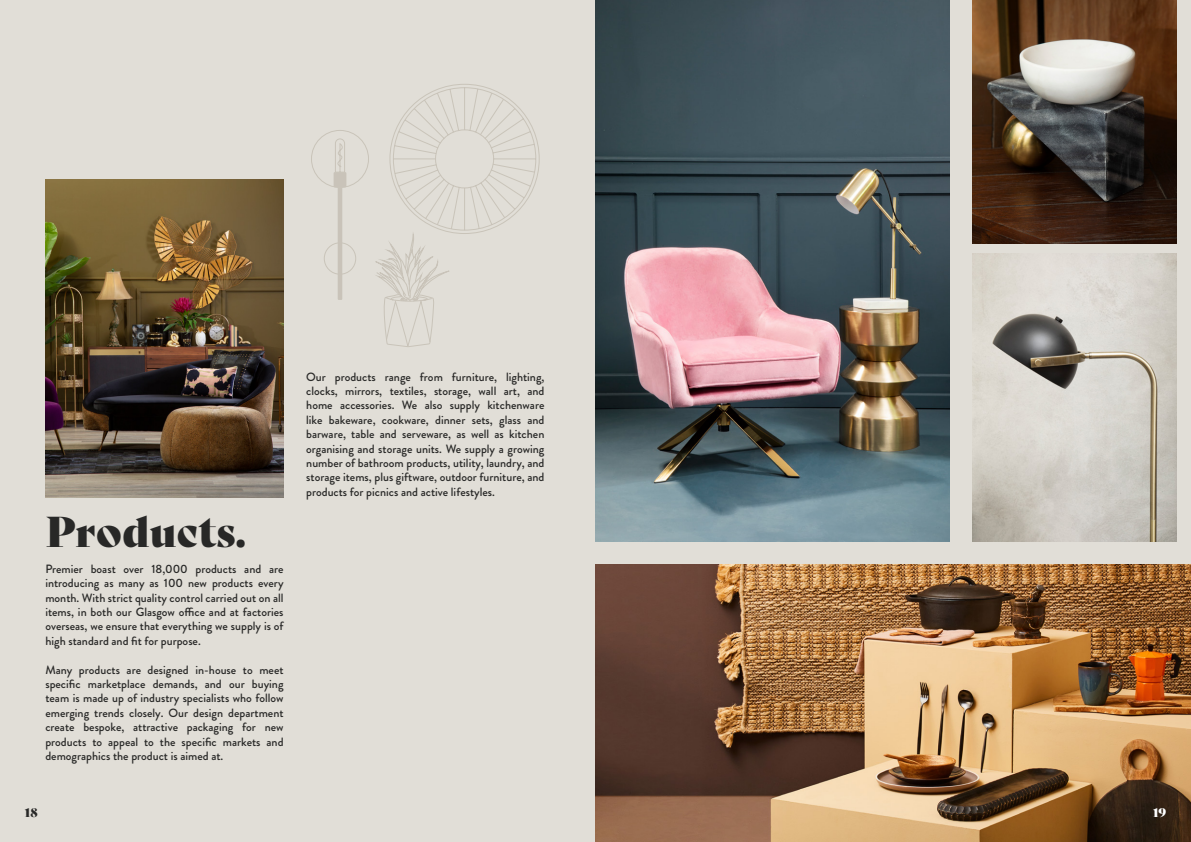
<style>
.page{position:relative;width:1191px;height:842px;background:#e1ded7}
.page>*{position:absolute;margin:0;border:0;box-sizing:border-box;transform-origin:0 0}
.t1{font:42px "Bely Display";color:#282827}
.t2{font:500 12px/14.4px "Brandon Grotesque";color:#282827;text-align:justify}
.t3{font:12px "Bely Display";color:#282827}
.t4{font:12px "Bely Display";color:#fff}
</style>
<div class="page">
<img style="left:45px;top:179px;width:238px;height:318px">
<svg style="left:311px;top:130px;width:123px;height:217px"></svg>
<svg style="left:353px;top:84px;width:187px;height:218px"></svg>
<img style="left:972px;top:0;width:204px;height:243px">
<img style="left:972px;top:254px;width:204px;height:287px">
<img style="left:595px;top:0;width:355px;height:541px">
<img style="left:595px;top:565px;width:596px;height:277px">
<h1 class="t1" style="left:45px;top:498px;width:202px">Products.</h1>
<p class="t2" style="left:45px;top:562px;width:240px">Premier boast over 18,000 products and are introducing as many as 100 new products every month. With strict quality control carried out on all items, in both our Glasgow office and at factories overseas, we ensure that everything we supply is of high standard and fit for purpose.</p>
<p class="t2" style="left:45px;top:662px;width:240px">Many products are designed in-house to meet specific marketplace demands, and our buying team is made up of industry specialists who follow emerging trends closely. Our design department create bespoke, attractive packaging for new products to appeal to the specific markets and demographics the product is aimed at.</p>
<p class="t2" style="left:306px;top:369px;width:240px">Our products range from furniture, lighting, clocks, mirrors, textiles, storage, wall art, and home accessories. We also supply kitchenware like bakeware, cookware, dinner sets, glass and barware, table and serveware, as well as kitchen organising and storage units. We supply a growing number of bathroom products, utility, laundry, and storage items, plus giftware, outdoor furniture, and products for picnics and active lifestyles.</p>
<p class="t3" style="left:25px;top:803px;width:14px">18</p>
<p class="t4" style="left:1153px;top:803px;width:15px">19</p>
</div>
